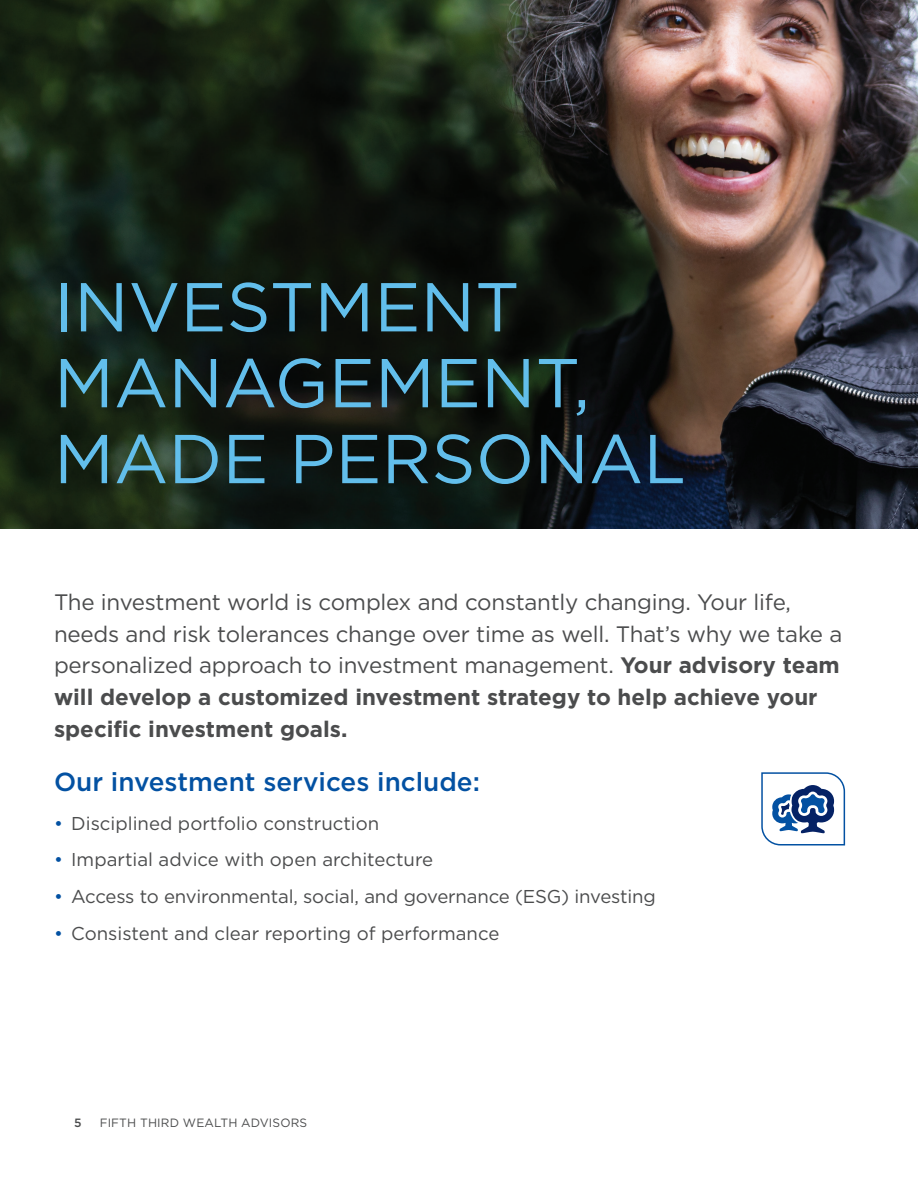
<style>
.page{position:relative;width:918px;height:1188px;background:#fff}
.page>*{position:absolute;margin:0;border:0;box-sizing:border-box;transform-origin:0 0}
.t1{font:69px/75.9px "Gotham";color:#62beeb}
.t2{font:500 26.1px "Gotham";color:#0351a2}
.t3{font:22.35px/31.8px "Gotham";letter-spacing:-.01em;color:#4b4c4d}
.t4{font:18.6px "Gotham";color:#4b4c4d}
.t5{font:12px "Gotham";letter-spacing:.01em;color:#4b4c4d}
.t6{font:500 12px "Gotham";color:#4b4c4d}
.s1{font-weight:700}
.s2{color:#0351a2}
</style>
<div class="page">
<img style="left:0;top:0;width:918px;height:529px">
<svg style="left:761px;top:772px;width:85px;height:74px"></svg>
<h2 class="t1" style="left:54px;top:268px;width:634px">INVESTMENT<br>MANAGEMENT,<br>MADE PERSONAL</h2>
<p class="t3" style="left:54px;top:586px;width:790px">The investment world is complex and constantly changing. Your life, needs and risk tolerances change over time as well. That’s why we take a personalized approach to investment management. <span class="s1">Your advisory team will develop a customized investment strategy to help achieve your specific investment goals.</span></p>
<h3 class="t2" style="left:54px;top:765px;width:428px">Our investment services include:</h3>
<p class="t4" style="left:54px;top:811px;width:327px"><span class="s2">•</span> Disciplined portfolio construction</p>
<p class="t4" style="left:54px;top:848px;width:381px"><span class="s2">•</span> Impartial advice with open architecture</p>
<p class="t4" style="left:54px;top:885px;width:603px"><span class="s2">•</span> Access to environmental, social, and governance (ESG) investing</p>
<p class="t4" style="left:54px;top:921px;width:447px"><span class="s2">•</span> Consistent and clear reporting of performance</p>
<p class="t6" style="left:74px;top:1115px;width:9px">5</p>
<p class="t5" style="left:100px;top:1115px;width:209px">FIFTH THIRD WEALTH ADVISORS</p>
</div>
